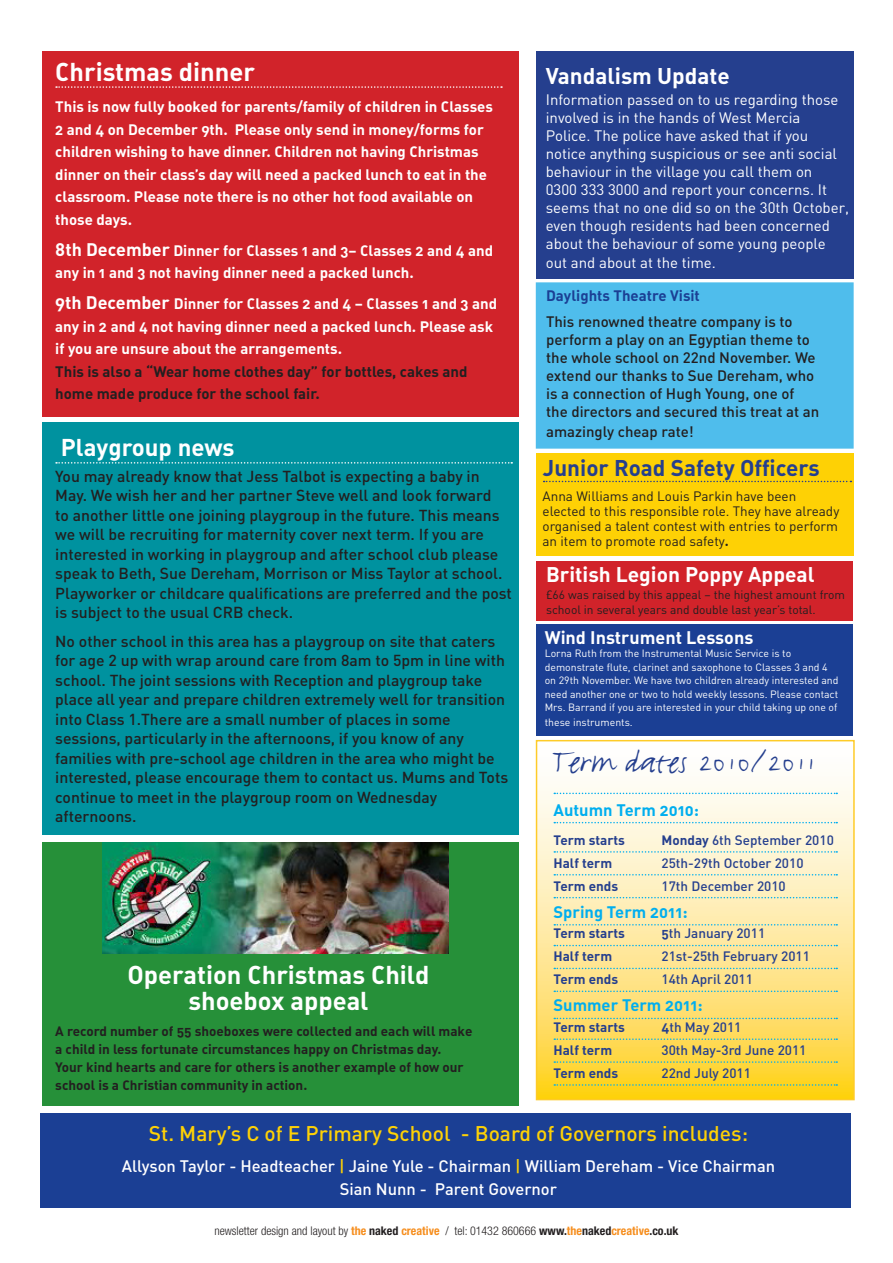
<style>
.page{position:relative;width:893px;height:1263px;background:#fff}
.page>*{position:absolute;margin:0;border:0;box-sizing:border-box;transform-origin:0 0}
.t1{font:37.5px "FF Justlefthand";color:#253f8e}
.t2{font:25.5px/25.5px "FFDIN Bold Alternate";color:#fff;text-align:center}
.t3{font:24px "FFDIN Bold Alternate";color:#fff}
.t4{font:22.5px "FFDIN Bold Alternate";color:#253f8e}
.t5{font:22.5px "FFDIN Bold Alternate";color:#fff}
.t6{font:500 21px "FFDIN";color:#fed105}
.t7{font:21px "FFDIN Bold Alternate";color:#fff}
.t8{font:18px "FFDIN Bold Alternate";color:#fff}
.t9{font:500 16.5px/22.5px "FFDIN";color:#fff;text-align:center}
.t10{font:16.5px "FFDIN Bold Alternate";color:#00aeef}
.t11{font:500 15.75px/19.5px "FFDIN";color:#231f20}
.t12{font:15px/22.5px "FFDIN Bold Alternate";color:#fff}
.t13{font:15px/18px "FFDIN";color:#fff}
.t14{font:500 15px/18px "FFDIN";color:#231f20}
.t15{font:15px "FFDIN Bold Alternate";color:#1b3f94}
.t16{font:13.5px/18px "FFDIN Bold Alternate";color:#231f20}
.t17{font:500 13.5px "FFDIN";color:#253f8e}
.t18{font:13.5px/15px "FFDIN";color:#231f20}
.t19{font:13.5px "FFDIN Bold Alternate";color:#253f8e}
.t20{font:12px/15px "FFDIN";color:#231f20}
.t21{font:300 condensed 12px "Helvetica Neue";color:#231f20}
.t22{font:10.5px/13.5px "FFDIN";color:#fff}
.s1{font-size:18px}
.s2{color:#231f20}
.s3{font-family:"FFDIN Bold Alternate"}
.s4{font-family:"FFDIN Bold Alternate";font-weight:400}
.s5{color:#fed105}
.s6{font-weight:700;color:#f68e1e}
.s7{font-weight:700}
</style>
<div class="page">
<div style="left:536px;top:51px;width:318px;height:228px;background:#253f8e"></div>
<div style="left:40px;top:1113px;width:810px;height:95px;background:#1b3f94"></div>
<svg style="left:539px;top:781px;width:313px;height:316px;background:#fde89a"></svg>
<div style="left:536px;top:740px;width:319px;height:360px;border:2px solid #fecb29"></div>
<svg style="left:554px;top:793px;width:283px;height:1px"></svg>
<svg style="left:554px;top:822px;width:283px;height:1px"></svg>
<svg style="left:554px;top:851px;width:283px;height:2px"></svg>
<svg style="left:554px;top:874px;width:283px;height:1px"></svg>
<svg style="left:554px;top:897px;width:283px;height:1px"></svg>
<svg style="left:554px;top:924px;width:283px;height:1px"></svg>
<svg style="left:554px;top:945px;width:283px;height:1px"></svg>
<svg style="left:554px;top:968px;width:283px;height:1px"></svg>
<svg style="left:554px;top:990px;width:283px;height:2px"></svg>
<svg style="left:554px;top:1018px;width:283px;height:1px"></svg>
<svg style="left:554px;top:1038px;width:283px;height:2px"></svg>
<svg style="left:554px;top:1061px;width:283px;height:2px"></svg>
<svg style="left:554px;top:1084px;width:283px;height:2px"></svg>
<div style="left:43px;top:51px;width:476px;height:366px;background:#d1232a"></div>
<svg style="left:56px;top:86px;width:446px;height:2px"></svg>
<div style="left:536px;top:561px;width:317px;height:60px;background:#d1232a"></div>
<div style="left:536px;top:453px;width:318px;height:103px;background:#fed105"></div>
<svg style="left:544px;top:481px;width:307px;height:1px"></svg>
<div style="left:43px;top:842px;width:476px;height:264px;background:#269039"></div>
<div style="left:536px;top:283px;width:317px;height:165px;background:#4fbdec"></div>
<div style="left:536px;top:282px;width:318px;height:167px;border:2px solid #4fbdec"></div>
<div style="left:43px;top:422px;width:476px;height:413px;background:#00929f"></div>
<svg style="left:56px;top:462px;width:456px;height:2px"></svg>
<img style="left:102px;top:842px;width:346px;height:112px">
<div style="left:536px;top:625px;width:317px;height:111px;background:#1b3f94"></div>
<p class="t2" style="left:55px;top:59px;width:201px">Christmas dinner</p>
<p class="t12" style="left:55px;top:95px;width:439px">This is now fully booked for parents/family of children in Classes 2 and 4 on December 9th. Please only send in money/forms for children wishing to have dinner. Children not having Christmas dinner on their class’s day will need a packed lunch to eat in the classroom. Please note there is no other hot food available on those days.</p>
<p class="t12" style="left:55px;top:239px;width:439px"><span class="s1">8th December</span> Dinner for Classes 1 and 3– Classes 2 and 4 and any in 1 and 3 not having dinner need a packed lunch.</p>
<p class="t12" style="left:55px;top:292px;width:443px"><span class="s1">9th December</span> Dinner for Classes 2 and 4 – Classes 1 and 3 and any in 2 and 4 not having dinner need a packed lunch. Please ask if you are unsure about the arrangements.<br><span class="s2">This is also a “Wear home clothes day” for bottles, cakes and home made produce for the school fair.</span></p>
<p class="t5" style="left:546px;top:61px;width:185px">Vandalism Update</p>
<p class="t13" style="left:546px;top:90px;width:305px">Information passed on to us regarding those involved is in the hands of West Mercia<br>Police. The police have asked that if you notice anything suspicious or see anti social behaviour in the village you call them on<br>0300 333 3000 and report your concerns. It seems that no one did so on the 30th October, even though residents had been concerned about the behaviour of some young people</p>
<p class="t13" style="left:546px;top:254px;width:172px">out and about at the time.</p>
<p class="t15" style="left:546px;top:285px;width:155px">Daylights Theatre Visit</p>
<p class="t14" style="left:546px;top:312px;width:275px">This renowned theatre company is to perform a play on an Egyptian theme to the whole school on 22nd November. We extend our thanks to Sue Dereham, who is a connection of Hugh Young, one of the directors and secured this treat at an</p>
<p class="t14" style="left:546px;top:422px;width:149px">amazingly cheap rate!</p>
<p class="t3" style="left:61px;top:431px;width:175px">Playgroup news</p>
<p class="t11" style="left:55px;top:466px;width:458px">You may already know that Jess Talbot is expecting a baby in May. We wish her and her partner Steve well and look forward<br>to another little one joining playgroup in the future. This means we will be recruiting for maternity cover next term. If you are interested in working in playgroup and after school club please speak to Beth, Sue Dereham, Morrison or Miss Taylor at school.<br>Playworker or childcare qualifications are preferred and the post is subject to the usual CRB check.</p>
<p class="t11" style="left:55px;top:631px;width:454px">No other school in this area has a playgroup on site that caters for age 2 up with wrap around care from 8am to 5pm in line with school. The joint sessions with Reception and playgroup take place all year and prepare children extremely well for transition into Class 1.There are a small number of places in some sessions, particularly in the afternoons, if you know of any families with pre-school age children in the area who might be interested, please encourage them to contact us. Mums and Tots continue to meet in the playgroup room on Wednesday afternoons.</p>
<p class="t8" style="left:545px;top:625px;width:210px">Wind Instrument Lessons</p>
<p class="t4" style="left:543px;top:453px;width:278px">Junior Road Safety Officers</p>
<p class="t18" style="left:542px;top:488px;width:298px">Anna Williams and Louis Parkin have been elected to this responsible role. They have already organised a talent contest with entries to perform an item to promote road safety<span class="s3">.</span></p>
<p class="t7" style="left:546px;top:561px;width:270px">British Legion Poppy Appeal</p>
<p class="t20" style="left:546px;top:587px;width:300px">£66 was raised by this appeal – the highest amount from school in several years and double last year’s total.</p>
<p class="t22" style="left:545px;top:647px;width:295px">Lorna Ruth from the Instrumental Music Service is to demonstrate flute, clarinet and saxophone to Classes 3 and 4 on 29th November. We have two children already interested and need another one or two to hold weekly lessons. Please contact Mrs. Barrand if you are interested in your child taking up one of</p>
<p class="t22" style="left:545px;top:716px;width:90px">these instruments.</p>
<p class="t1" style="left:552px;top:737px;width:265px">Term dates 2010/2011</p>
<p class="t10" style="left:553px;top:799px;width:147px">Autumn Term 2010:</p>
<p class="t19" style="left:553px;top:831px;width:73px">Term starts</p>
<p class="t17" style="left:661px;top:831px;width:174px"><span class="s4">Monday</span> 6th September 2010</p>
<p class="t19" style="left:553px;top:854px;width:60px">Half term</p>
<p class="t17" style="left:661px;top:854px;width:144px">25th-29th October 2010</p>
<p class="t19" style="left:553px;top:877px;width:66px">Term ends</p>
<p class="t17" style="left:661px;top:877px;width:126px">17th December 2010</p>
<p class="t10" style="left:553px;top:901px;width:136px">Spring Term 2011:</p>
<p class="t19" style="left:553px;top:925px;width:73px">Term starts</p>
<p class="t17" style="left:661px;top:925px;width:105px"><span class="s4">5</span>th January 2011</p>
<p class="t19" style="left:553px;top:948px;width:60px">Half term</p>
<p class="t17" style="left:661px;top:948px;width:150px">21st-25th February 2011</p>
<p class="t19" style="left:553px;top:970px;width:66px">Term ends</p>
<p class="t17" style="left:661px;top:971px;width:93px">14th April 2011</p>
<p class="t10" style="left:553px;top:994px;width:151px">Summer Term 2011:</p>
<p class="t19" style="left:553px;top:1018px;width:73px">Term starts</p>
<p class="t17" style="left:661px;top:1018px;width:81px"><span class="s4">4</span>th May 2011</p>
<p class="t19" style="left:553px;top:1041px;width:60px">Half term</p>
<p class="t17" style="left:661px;top:1041px;width:146px">30th May-3rd June 2011</p>
<p class="t19" style="left:553px;top:1064px;width:66px">Term ends</p>
<p class="t17" style="left:661px;top:1064px;width:91px">22nd July 2011</p>
<p class="t2" style="left:127px;top:961px;width:304px">Operation Christmas Child shoebox appeal</p>
<p class="t16" style="left:55px;top:1022px;width:419px">A record number of 55 shoeboxes were collected and each will make a child in less fortunate circumstances happy on Christmas day.<br>Your kind hearts and care for others is another example of how our school is a Christian community in action.</p>
<p class="t6" style="left:149px;top:1120px;width:601px">St. Mary’s C of E Primary School - Board of Governors includes:</p>
<p class="t9" style="left:122px;top:1154px;width:655px">Allyson Taylor - Headteacher <span class="s5">|</span> Jaine Yule - Chairman <span class="s5">|</span> William Dereham - Vice Chairman<br>Sian Nunn - Parent Governor</p>
<p class="t21" style="left:214px;top:1224px;width:466px">newsletter design and layout by <span class="s6">the</span> <span class="s7">naked</span> <span class="s6">creative</span> / tel: 01432 860666 <span class="s7">www.</span><span class="s6">the</span><span class="s7">naked</span><span class="s6">creative</span><span class="s7">.co.uk</span></p>
</div>
